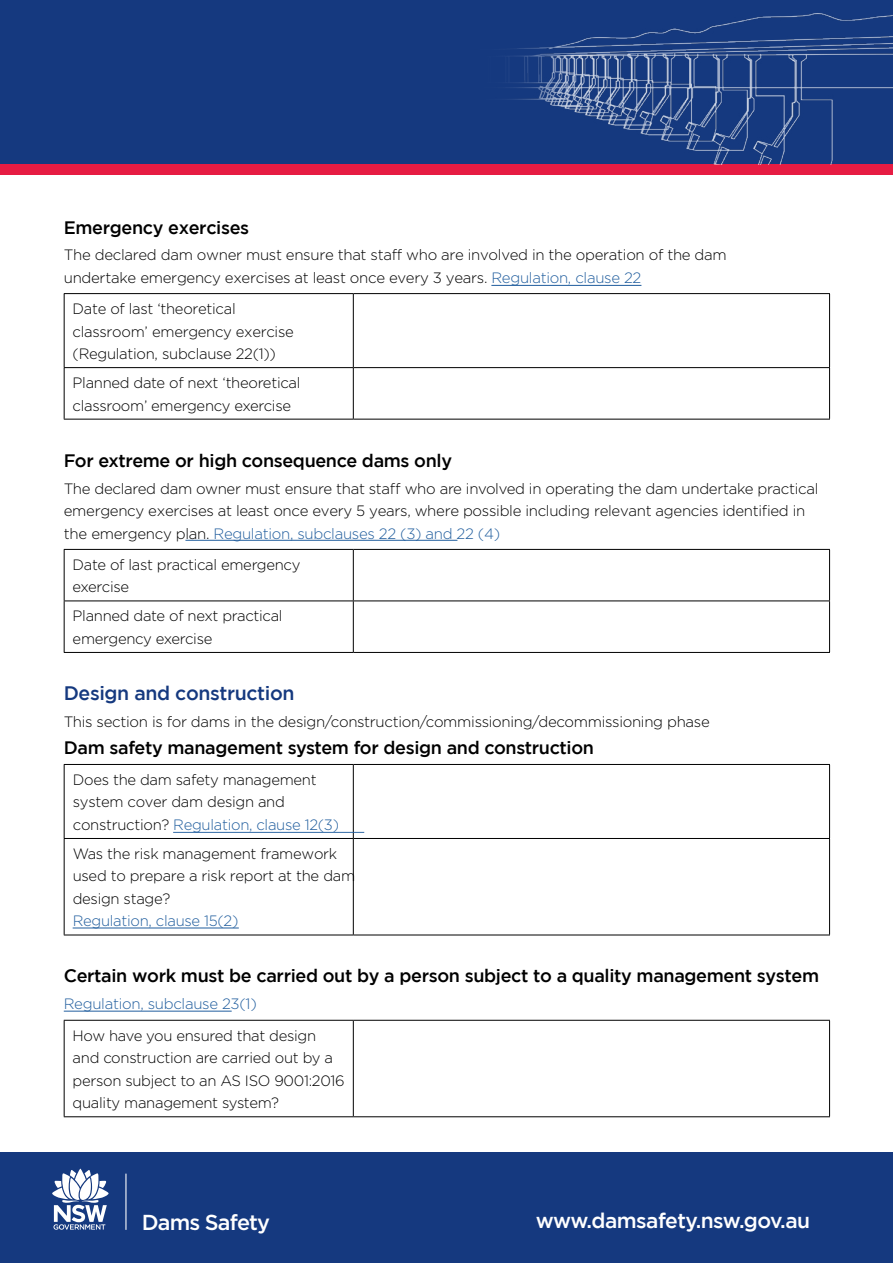
<style>
.page{position:relative;width:893px;height:1263px;background:#fff}
.page>*{position:absolute;margin:0;border:0;box-sizing:border-box;transform-origin:0 0}
.t1{font:500 21.6px "Gotham";letter-spacing:-.04em;color:#fff}
.t2{font:500 21px "Gotham";letter-spacing:-.025em;color:#fff}
.t3{font:500 19.5px "Gotham";letter-spacing:-.02em;color:#15397f}
.t4{font:500 18px "Gotham";letter-spacing:-.02em;color:#000}
.t5{font:300 15px/22.5px "Gotham";letter-spacing:-.02em;color:#000}
.t6{font:300 15px "Gotham";letter-spacing:-.02em;color:#215e9e}
.s1{color:#215e9e}
</style>
<div class="page">
<hr style="left:185px;top:540px;width:272px;height:1px;background:#215e9e">
<hr style="left:64px;top:1011px;width:168px;height:1px;background:#215e9e">
<hr style="left:491px;top:285px;width:150px;height:1px;background:#215e9e">
<hr style="left:64px;top:293px;width:289px;height:1px;background:#000">
<hr style="left:64px;top:294px;width:1px;height:73px;background:#000">
<hr style="left:353px;top:293px;width:477px;height:1px;background:#000">
<hr style="left:353px;top:294px;width:1px;height:73px;background:#000">
<hr style="left:829px;top:294px;width:1px;height:73px;background:#000">
<hr style="left:64px;top:367px;width:289px;height:1px;background:#000">
<hr style="left:64px;top:368px;width:1px;height:51px;background:#000">
<hr style="left:353px;top:367px;width:477px;height:1px;background:#000">
<hr style="left:353px;top:368px;width:1px;height:51px;background:#000">
<hr style="left:829px;top:368px;width:1px;height:51px;background:#000">
<hr style="left:64px;top:419px;width:289px;height:1px;background:#000">
<hr style="left:353px;top:419px;width:477px;height:1px;background:#000">
<hr style="left:64px;top:549px;width:289px;height:1px;background:#000">
<hr style="left:64px;top:550px;width:1px;height:50px;background:#000">
<hr style="left:353px;top:549px;width:477px;height:1px;background:#000">
<hr style="left:353px;top:550px;width:1px;height:50px;background:#000">
<hr style="left:829px;top:550px;width:1px;height:50px;background:#000">
<hr style="left:64px;top:600px;width:289px;height:1px;background:#000">
<hr style="left:64px;top:601px;width:1px;height:51px;background:#000">
<hr style="left:353px;top:600px;width:477px;height:1px;background:#000">
<hr style="left:353px;top:601px;width:1px;height:51px;background:#000">
<hr style="left:829px;top:601px;width:1px;height:51px;background:#000">
<hr style="left:64px;top:652px;width:289px;height:1px;background:#000">
<hr style="left:353px;top:652px;width:477px;height:1px;background:#000">
<hr style="left:64px;top:764px;width:289px;height:1px;background:#000">
<hr style="left:64px;top:765px;width:1px;height:73px;background:#000">
<hr style="left:353px;top:764px;width:477px;height:1px;background:#000">
<hr style="left:353px;top:765px;width:1px;height:73px;background:#000">
<hr style="left:829px;top:765px;width:1px;height:73px;background:#000">
<hr style="left:64px;top:838px;width:289px;height:1px;background:#000">
<hr style="left:64px;top:839px;width:1px;height:96px;background:#000">
<hr style="left:353px;top:838px;width:477px;height:1px;background:#000">
<hr style="left:353px;top:839px;width:1px;height:96px;background:#000">
<hr style="left:829px;top:839px;width:1px;height:96px;background:#000">
<hr style="left:64px;top:935px;width:289px;height:1px;background:#000">
<hr style="left:353px;top:935px;width:477px;height:1px;background:#000">
<hr style="left:173px;top:832px;width:191px;height:1px;background:#215e9e">
<hr style="left:73px;top:928px;width:166px;height:1px;background:#215e9e">
<hr style="left:64px;top:1020px;width:289px;height:1px;background:#000">
<hr style="left:64px;top:1021px;width:1px;height:95px;background:#000">
<hr style="left:353px;top:1020px;width:477px;height:1px;background:#000">
<hr style="left:353px;top:1021px;width:1px;height:95px;background:#000">
<hr style="left:829px;top:1021px;width:1px;height:95px;background:#000">
<hr style="left:64px;top:1116px;width:289px;height:1px;background:#000">
<hr style="left:353px;top:1116px;width:477px;height:1px;background:#000">
<div style="left:0;top:1152px;width:893px;height:111px;background:#15397f"></div>
<hr style="left:125px;top:1173px;width:1px;height:57px;background:#fff">
<svg style="left:52px;top:1169px;width:57px;height:61px"></svg>
<div style="left:0;top:163px;width:893px;height:11px;background:#e61c43"></div>
<div style="left:0;top:0;width:893px;height:164px;background:#15397f"></div>
<img style="left:508px;top:13px;width:385px;height:151px">
<p class="t4" style="left:64px;top:217px;width:187px">Emergency exercises</p>
<p class="t5" style="left:64px;top:244px;width:664px">The declared dam owner must ensure that staff who are involved in the operation of the dam undertake emergency exercises at least once every 3 years. <span class="s1">Regulation, clause 22</span></p>
<p class="t5" style="left:73px;top:297px;width:223px">Date of last ‘theoretical classroom’ emergency exercise (Regulation, subclause 22(1))</p>
<p class="t5" style="left:73px;top:371px;width:229px">Planned date of next ‘theoretical classroom’ emergency exercise</p>
<p class="t4" style="left:64px;top:450px;width:390px">For extreme or high consequence dams only</p>
<p class="t5" style="left:64px;top:477px;width:756px">The declared dam owner must ensure that staff who are involved in operating the dam undertake practical emergency exercises at least once every 5 years, where possible including relevant agencies identified in the emergency plan. <span class="s1">Regulation, subclauses 22 (3) and 22 (4)</span></p>
<p class="t5" style="left:73px;top:553px;width:229px">Date of last practical emergency exercise</p>
<p class="t5" style="left:73px;top:604px;width:211px">Planned date of next practical emergency exercise</p>
<h3 class="t3" style="left:64px;top:682px;width:232px">Design and construction</h3>
<p class="t5" style="left:64px;top:710px;width:647px">This section is for dams in the design/construction/commissioning/decommissioning phase</p>
<p class="t4" style="left:64px;top:737px;width:532px">Dam safety management system for design and construction</p>
<p class="t5" style="left:73px;top:768px;width:268px">Does the dam safety management system cover dam design and construction? <span class="s1">Regulation, clause 12(3)</span></p>
<p class="t5" style="left:73px;top:842px;width:284px">Was the risk management framework used to prepare a risk report at the dam design stage?</p>
<p class="t6" style="left:73px;top:911px;width:167px">Regulation, clause 15(2)</p>
<p class="t4" style="left:64px;top:965px;width:757px">Certain work must be carried out by a person subject to a quality management system</p>
<p class="t6" style="left:64px;top:994px;width:195px">Regulation, subclause 23(1)</p>
<p class="t5" style="left:73px;top:1024px;width:274px">How have you ensured that design and construction are carried out by a person subject to an AS ISO 9001:2016 quality management system?</p>
<h1 class="t1" style="left:142px;top:1209px;width:130px">Dams Safety</h1>
<h2 class="t2" style="left:536px;top:1208px;width:276px">www.damsafety.nsw.gov.au</h2>
</div>
